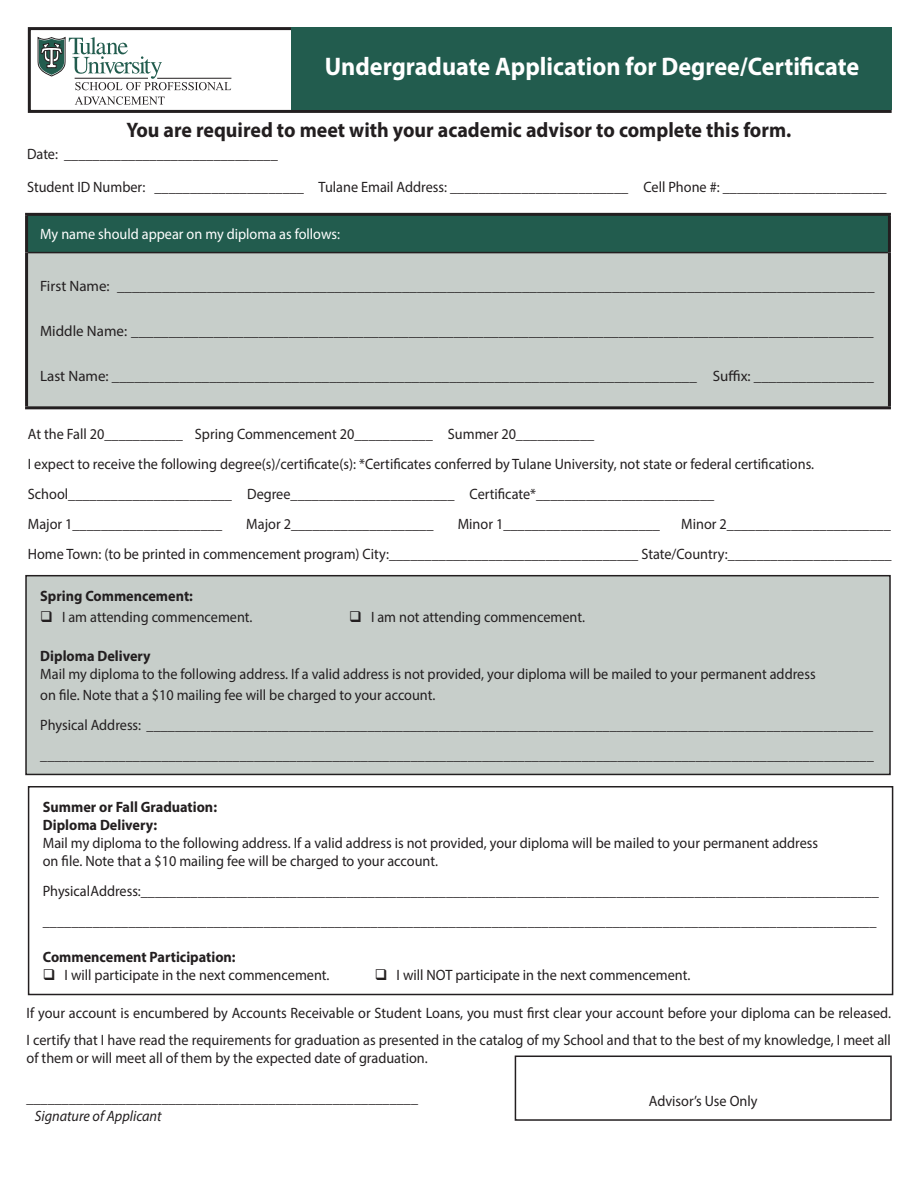
<style>
.page{position:relative;width:918px;height:1188px;background:#fff}
.page>*{position:absolute;margin:0;border:0;box-sizing:border-box;transform-origin:0 0}
.t1{font:700 25.5px "Myriad Pro";color:#fff;scale:.95 1}
.t2{font:700 21px "Myriad Pro";color:#231f20;scale:.95 1}
.t3{font:15px/30px "Myriad Pro";color:#231f20;scale:.95 1}
.t4{font:15px "Myriad Pro";color:#231f20}
.t5{font:700 15px/18px "Myriad Pro";color:#231f20;scale:.95 1}
.t6{font:italic 15px/18px "Myriad Pro";color:#231f20;scale:.95 1}
.t7{font:15px "Myriad Pro";color:#fff;scale:.95 1}
</style>
<div class="page">
<div style="left:515px;top:1056px;width:377px;height:65px;border:2px solid #231f20"></div>
<svg style="left:38px;top:37px;width:193px;height:53px"></svg>
<svg style="left:75px;top:96px;width:90px;height:9px"></svg>
<div style="left:28px;top:27px;width:864px;height:86px;border:3px solid #231f20"></div>
<div style="left:292px;top:27px;width:600px;height:83px;background:#225c4e"></div>
<div style="left:27px;top:214px;width:862px;height:39px;background:#225c4e"></div>
<div style="left:27px;top:253px;width:862px;height:155px;background:#c7ceca"></div>
<hr style="left:25px;top:253px;width:3px;height:153px;background:#231f20">
<hr style="left:888px;top:253px;width:3px;height:153px;background:#231f20">
<hr style="left:25px;top:406px;width:866px;height:3px;background:#231f20">
<hr style="left:25px;top:213px;width:866px;height:3px;background:#231f20">
<hr style="left:25px;top:216px;width:3px;height:37px;background:#231f20">
<hr style="left:888px;top:216px;width:3px;height:37px;background:#231f20">
<hr style="left:28px;top:252px;width:860px;height:1px;background:#231f20">
<div style="left:28px;top:786px;width:865px;height:209px;border:2px solid #231f20"></div>
<div style="left:26px;top:576px;width:864px;height:198px;background:#c7ceca"></div>
<div style="left:25px;top:575px;width:866px;height:200px;border:2px solid #231f20"></div>
<h1 class="t1" style="left:325px;top:49px;width:564px">Undergraduate Application for Degree/Certificate</h1>
<h2 class="t2" style="left:127px;top:116px;width:701px">You are required to meet with your academic advisor to complete this form.</h2>
<p class="t3" style="left:27px;top:139px;width:266px">Date: ______________________________</p>
<p class="t3" style="left:27px;top:172px;width:906px">Student ID Number: _____________________ Tulane Email Address: _________________________ Cell Phone #: _______________________</p>
<p class="t7" style="left:40px;top:225px;width:317px">My name should appear on my diploma as follows:</p>
<p class="t4" style="left:40px;top:277px;width:836px">First Name: _____________________________________________________________________________________________________</p>
<p class="t4" style="left:40px;top:322px;width:835px">Middle Name: ___________________________________________________________________________________________________</p>
<p class="t4" style="left:40px;top:367px;width:835px">Last Name: ______________________________________________________________________________ Suffix: ________________</p>
<p class="t3" style="left:28px;top:418px;width:829px">At the Fall 20___________ Spring Commencement 20___________ Summer 20___________<br>I expect to receive the following degree(s)/certificate(s): *Certificates conferred by Tulane University, not state or federal certifications.<br>School_______________________ Degree_______________________ Certificate*_________________________<br>Major 1_____________________</p>
<p class="t3" style="left:28px;top:508px;width:911px;text-align:right">Minor 2_______________________<br>Home Town: (to be printed in commencement program) City:___________________________________ State/Country:_______________________</p>
<p class="t3" style="left:246px;top:508px;width:199px">Major 2____________________</p>
<p class="t3" style="left:458px;top:508px;width:215px">Minor 1______________________</p>
<p class="t5" style="left:40px;top:587px;width:162px">Spring Commencement:</p>
<p class="t3" style="left:40px;top:602px;width:225px">❑ I am attending commencement.</p>
<p class="t3" style="left:349px;top:602px;width:250px">❑ I am not attending commencement.</p>
<p class="t5" style="left:40px;top:647px;width:118px">Diploma Delivery</p>
<p class="t3" style="left:40px;top:663px;width:818px;line-height:21px">Mail my diploma to the following address. If a valid address is not provided, your diploma will be mailed to your permanent address on file. Note that a $10 mailing fee will be charged to your account.</p>
<p class="t3" style="left:40px;top:710px;width:879px">Physical Address: ______________________________________________________________________________________________________ _____________________________________________________________________________________________________________________</p>
<p class="t5" style="left:43px;top:798px;width:185px">Summer or Fall Graduation:<br>Diploma Delivery:</p>
<p class="t3" style="left:43px;top:834px;width:818px;line-height:18px">Mail my diploma to the following address. If a valid address is not provided, your diploma will be mailed to your permanent address on file. Note that a $10 mailing fee will be charged to your account.</p>
<p class="t3" style="left:43px;top:876px;width:882px">Physical Address:________________________________________________________________________________________________________ _____________________________________________________________________________________________________________________</p>
<p class="t5" style="left:43px;top:948px;width:204px">Commencement Participation:</p>
<p class="t3" style="left:43px;top:960px;width:303px">❑ I will participate in the next commencement.</p>
<p class="t3" style="left:375px;top:960px;width:334px">❑ I will NOT participate in the next commencement.</p>
<p class="t3" style="left:27px;top:1000px;width:911px;line-height:27px">If your account is encumbered by Accounts Receivable or Student Loans, you must first clear your account before your diploma can be released.<br>I certify that I have read the requirements for graduation as presented in the catalog of my School and that to the best of my knowledge, I meet all</p>
<p class="t3" style="left:27px;top:1043px;width:424px">of them or will meet all of them by the expected date of graduation.</p>
<p class="t6" style="left:35px;top:1088px;width:406px;text-indent:-8px">_______________________________________________________<br>Signature of Applicant</p>
<p class="t3" style="left:649px;top:1086px;width:116px">Advisor’s Use Only</p>
</div>
